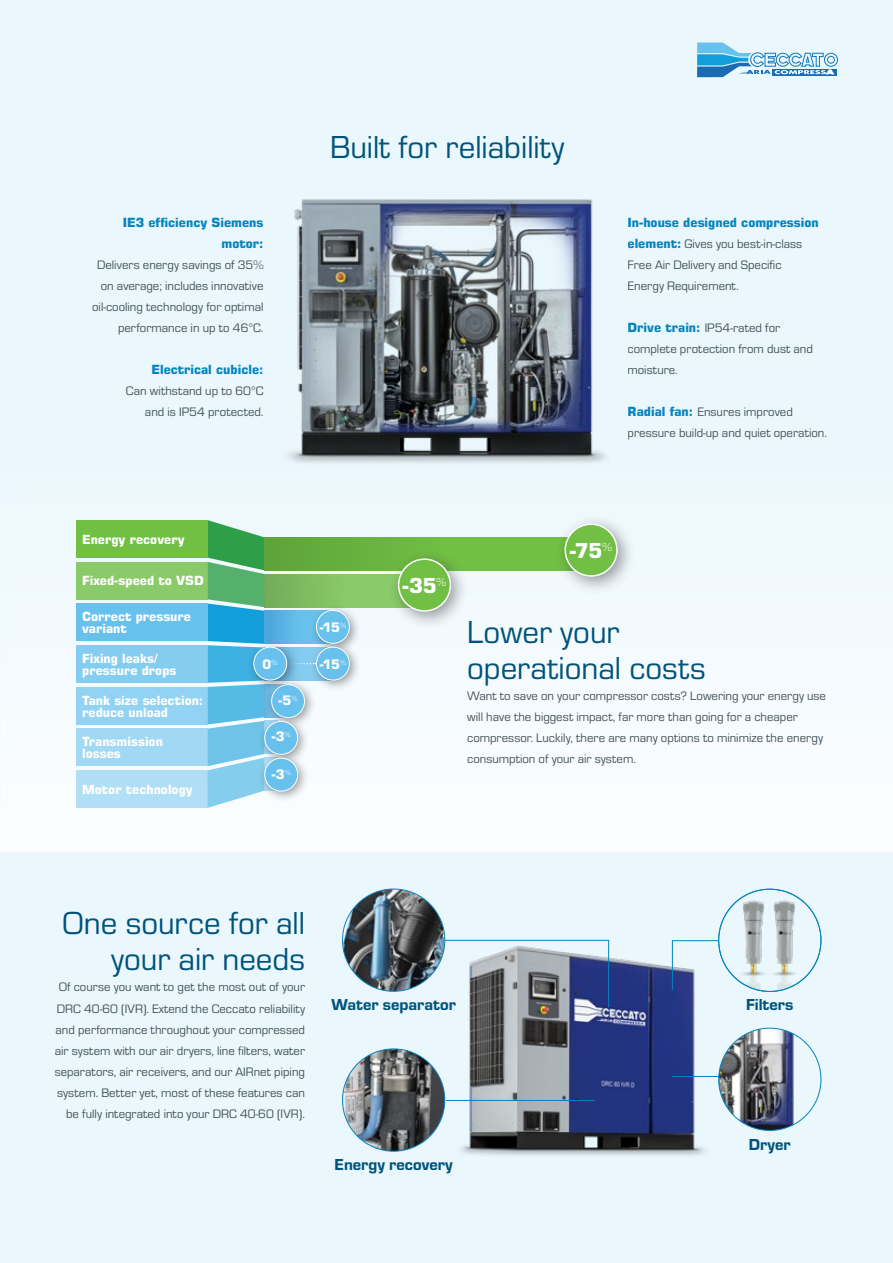
<style>
.page{position:relative;width:893px;height:1263px;background:#eaf7fd}
.page>*{position:absolute;margin:0;border:0;box-sizing:border-box;transform-origin:0 0}
.t1{font:33px/36px "Eurostile";color:#00537a}
.t2{font:700 20.7px "Eurostile LT Pro";color:#fff}
.t3{font:16.5px "Eurostile Hea";color:#00537a}
.t4{font:700 13.2px "Eurostile LT Pro";color:#fff}
.t5{font:12.75px/21px "Eurostile";color:#425159}
.t6{font:700 12.75px/12px "Eurostile LT Pro";color:#fff}
.t7{font:700 12.75px/21px "Eurostile LT Pro";color:#0584bd;text-align:right}
.s1{font-family:"Eurostile LT Pro";font-weight:700;color:#0584bd}
</style>
<div class="page">
<img style="left:288px;top:199px;width:318px;height:264px">
<svg style="left:208px;top:520px;width:56px;height:288px"></svg>
<div style="left:264px;top:647px;width:69px;height:33px;background:#84ccf0"></div>
<div style="left:264px;top:611px;width:69px;height:33px;background:#68c1ed"></div>
<div style="left:76px;top:520px;width:132px;height:38px;background:#71bf44"></div>
<div style="left:76px;top:562px;width:132px;height:37px;background:#8aca69"></div>
<div style="left:76px;top:603px;width:132px;height:38px;background:#68c1ed"></div>
<div style="left:76px;top:645px;width:132px;height:38px;background:#84ccf0"></div>
<div style="left:76px;top:687px;width:132px;height:37px;background:#92d2f2"></div>
<div style="left:76px;top:729px;width:132px;height:37px;background:#a1d8f3"></div>
<div style="left:76px;top:770px;width:132px;height:38px;background:#b1dff5"></div>
<svg style="left:264px;top:537px;width:291px;height:33px"></svg>
<svg style="left:264px;top:574px;width:124px;height:33px;fill:#83c264"></svg>
<div style="left:264px;top:611px;width:39px;height:33px;background:linear-gradient(to right,#48a4da,#6ac3ee)"></div>
<div style="left:264px;top:684px;width:23px;height:33px;background:#61b1de"></div>
<div style="left:555px;top:514px;width:81px;height:81px;background:#231f20;opacity:.45"></div>
<div style="left:565px;top:524px;width:52px;height:52px;background:#71bf44;border-radius:50%"></div>
<div style="left:564px;top:523px;width:54px;height:54px;border:2px solid #fff;border-radius:50%"></div>
<div style="left:388px;top:549px;width:81px;height:81px;background:#231f20;opacity:.45"></div>
<div style="left:399px;top:559px;width:51px;height:52px;background:#71bf44;border-radius:50%"></div>
<div style="left:398px;top:558px;width:53px;height:54px;border:2px solid #fff;border-radius:50%"></div>
<div style="left:310px;top:604px;width:52px;height:51px;background:#231f20;opacity:.45"></div>
<div style="left:316px;top:610px;width:33px;height:33px;background:#68c1ed;border-radius:50%"></div>
<div style="left:316px;top:610px;width:34px;height:34px;border:1px solid #fff;border-radius:50%"></div>
<div style="left:265px;top:678px;width:52px;height:52px;background:#231f20;opacity:.45"></div>
<div style="left:272px;top:685px;width:33px;height:33px;background:#68c1ed;border-radius:50%"></div>
<div style="left:271px;top:684px;width:34px;height:34px;border:1px solid #fff;border-radius:50%"></div>
<div style="left:258px;top:715px;width:52px;height:51px;background:#231f20;opacity:.45"></div>
<div style="left:265px;top:721px;width:33px;height:33px;background:#68c1ed;border-radius:50%"></div>
<div style="left:264px;top:721px;width:34px;height:34px;border:1px solid #fff;border-radius:50%"></div>
<div style="left:258px;top:751px;width:52px;height:52px;background:#231f20;opacity:.45"></div>
<div style="left:265px;top:758px;width:33px;height:33px;background:#68c1ed;border-radius:50%"></div>
<div style="left:264px;top:758px;width:34px;height:33px;border:1px solid #fff;border-radius:50%"></div>
<div style="left:310px;top:640px;width:52px;height:52px;background:#231f20;opacity:.45"></div>
<div style="left:316px;top:647px;width:33px;height:33px;background:#68c1ed;border-radius:50%"></div>
<div style="left:316px;top:647px;width:34px;height:33px;border:1px solid #fff;border-radius:50%"></div>
<div style="left:247px;top:640px;width:52px;height:52px;background:#231f20;opacity:.45"></div>
<div style="left:254px;top:647px;width:33px;height:33px;background:#68c1ed;border-radius:50%"></div>
<div style="left:253px;top:647px;width:34px;height:33px;border:1px solid #fff;border-radius:50%"></div>
<svg style="left:285px;top:663px;width:31px;height:1px"></svg>
<img style="left:453px;top:940px;width:253px;height:216px">
<hr style="left:672px;top:1076px;width:47px;height:1px;background:#0584bd">
<hr style="left:446px;top:1100px;width:149px;height:1px;background:#0584bd">
<svg style="left:443px;top:939px;width:166px;height:69px"></svg>
<svg style="left:672px;top:940px;width:47px;height:51px"></svg>
<img style="left:342px;top:1049px;width:103px;height:102px;border-radius:51px">
<img style="left:342px;top:889px;width:103px;height:102px;border-radius:51px">
<img style="left:719px;top:1028px;width:95px;height:102px">
<hr style="left:0;top:445px;width:1px;height:76px;background:#092342">
<img style="left:727px;top:895px;width:31px;height:96px">
<img style="left:758px;top:895px;width:53px;height:96px">
<svg style="left:697px;top:43px;width:141px;height:34px"></svg>
<p class="t7" style="left:123px;top:212px;width:142px">IE3 efficiency Siemens motor:</p>
<p class="t5" style="left:92px;top:254px;width:173px;text-align:right">Delivers energy savings of 35% on average; includes innovative oil-cooling technology for optimal performance in up to 46°C.</p>
<p class="t7" style="left:152px;top:359px;width:113px">Electrical cubicle:</p>
<p class="t5" style="left:126px;top:380px;width:139px;text-align:right">Can withstand up to 60°C and is IP54 protected.</p>
<h1 class="t1" style="left:330px;top:127px;width:236px">Built for reliability</h1>
<p class="t7" style="left:627px;top:212px;width:193px">In-house designed compression</p>
<p class="t5" style="left:627px;top:233px;width:176px"><span class="s1">element:</span> Gives you best-in-class<br>Free Air Delivery and Specific<br>Energy Requirement.</p>
<p class="t5" style="left:627px;top:317px;width:187px"><span class="s1">Drive train:</span> IP54-rated for complete protection from dust and moisture.</p>
<p class="t5" style="left:627px;top:401px;width:201px"><span class="s1">Radial fan:</span> Ensures improved pressure build-up and quiet operation.</p>
<p class="t6" style="left:82px;top:533px;width:104px">Energy recovery</p>
<p class="t6" style="left:82px;top:574px;width:123px">Fixed-speed to VSD</p>
<p class="t6" style="left:82px;top:610px;width:110px">Correct pressure variant</p>
<p class="t6" style="left:82px;top:652px;width:96px">Fixing leaks/ pressure drops</p>
<p class="t6" style="left:82px;top:694px;width:123px">Tank size selection: reduce unload</p>
<p class="t6" style="left:82px;top:735px;width:82px">Transmission losses</p>
<p class="t6" style="left:82px;top:783px;width:112px">Motor technology</p>
<p class="t4" style="left:319px;top:619px;width:28px">-15<sup>%</sup></p>
<p class="t4" style="left:263px;top:656px;width:16px">0<sup>%</sup></p>
<p class="t4" style="left:319px;top:656px;width:28px">-15<sup>%</sup></p>
<p class="t4" style="left:278px;top:692px;width:21px">-5<sup>%</sup></p>
<p class="t4" style="left:272px;top:728px;width:21px">-3<sup>%</sup></p>
<p class="t4" style="left:272px;top:766px;width:21px">-3<sup>%</sup></p>
<h2 class="t2" style="left:402px;top:573px;width:46px">-35<sup>%</sup></h2>
<h2 class="t2" style="left:570px;top:538px;width:44px">-75<sup>%</sup></h2>
<h1 class="t1" style="left:467px;top:613px;width:240px">Lower your operational costs</h1>
<p class="t5" style="left:467px;top:685px;width:360px">Want to save on your compressor costs? Lowering your energy use will have the biggest impact, far more than going for a cheaper compressor. Luckily, there are many options to minimize the energy consumption of your air system.</p>
<h1 class="t1" style="left:62px;top:904px;width:244px;text-align:right">One source for all your air needs</h1>
<p class="t5" style="left:55px;top:976px;width:252px;text-align:right">Of course you want to get the most out of your DRC 40-60 (IVR). Extend the Ceccato reliability and performance throughout your compressed air system with our air dryers, line filters, water separators, air receivers, and our AIRnet piping system. Better yet, most of these features can be fully integrated into your DRC 40-60 (IVR).</p>
<p class="t3" style="left:331px;top:993px;width:126px">Water separator</p>
<p class="t3" style="left:335px;top:1153px;width:120px">Energy recovery</p>
<p class="t3" style="left:746px;top:993px;width:49px">Filters</p>
<p class="t3" style="left:749px;top:1133px;width:43px">Dryer</p>
</div>
